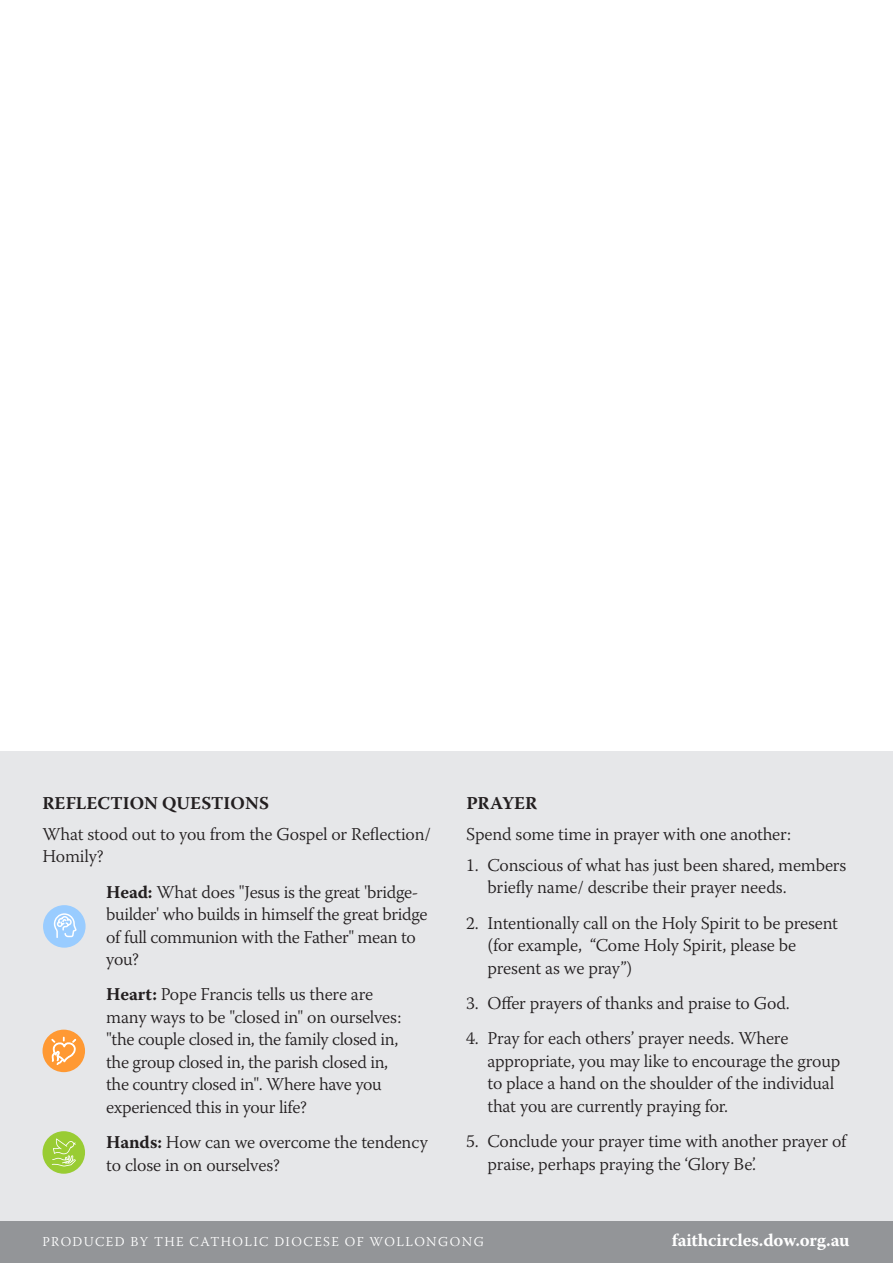
<style>
.page{position:relative;width:893px;height:1263px;background:#fff}
.page>*{position:absolute;margin:0;border:0;box-sizing:border-box;transform-origin:0 0}
.t1{font:300 18px/22.5px "Warnock Pro";letter-spacing:-.01em;color:#231f20}
.t2{font:300 18px "Warnock Pro";letter-spacing:.105em;color:#fff}
.t3{font:700 18px "Warnock Pro";letter-spacing:.005em;color:#231f20}
.t4{font:700 18px "Warnock Pro";letter-spacing:-.01em;color:#fff}
.t5{font:300 13.5px "Warnock Pro";letter-spacing:.1em;color:#fff}
.s1{font-weight:700}
</style>
<div class="page">
<div style="left:0;top:1220px;width:893px;height:43px;background:#939598"></div>
<div style="left:1px;top:751px;width:892px;height:470px;background:#e6e7e9"></div>
<div style="left:43px;top:905px;width:43px;height:43px;background:#9cf;border-radius:50%"></div>
<svg style="left:53px;top:913px;width:24px;height:25px"></svg>
<div style="left:43px;top:1030px;width:42px;height:42px;background:#f93;border-radius:50%"></div>
<svg style="left:51px;top:1037px;width:25px;height:28px"></svg>
<div style="left:43px;top:1131px;width:42px;height:43px;background:#9c3;border-radius:50%"></div>
<svg style="left:52px;top:1138px;width:24px;height:28px"></svg>
<p class="t3" style="left:43px;top:792px;width:228px">REFLECTION QUESTIONS</p>
<p class="t1" style="left:43px;top:822px;width:390px">What stood out to you from the Gospel or Reflection/<br>Homily?</p>
<p class="t1" style="left:106px;top:880px;width:323px"><span class="s1">Head:</span> What does "Jesus is the great 'bridge&shy;builder' who builds in himself the great bridge of full communion with the Father" mean to you?</p>
<p class="t1" style="left:106px;top:983px;width:297px"><span class="s1">Heart:</span> Pope Francis tells us there are many ways to be "closed in" on ourselves: "the couple closed in, the family closed in, the group closed in, the parish closed in, the country closed in". Where have you experienced this in your life?</p>
<p class="t1" style="left:106px;top:1131px;width:323px"><span class="s1">Hands:</span> How can we overcome the tendency to close in on ourselves?</p>
<p class="t3" style="left:466px;top:792px;width:72px">PRAYER</p>
<p class="t1" style="left:466px;top:822px;width:326px">Spend some time in prayer with one another:</p>
<p class="t1" style="left:487px;top:853px;width:360px;text-indent:-21px">1. Conscious of what has just been shared, members briefly name/ describe their prayer needs.</p>
<p class="t1" style="left:487px;top:911px;width:352px;text-indent:-21px">2. Intentionally call on the Holy Spirit to be present (for example, “Come Holy Spirit, please be present as we pray”)</p>
<p class="t1" style="left:466px;top:991px;width:325px">3. Offer prayers of thanks and praise to God.</p>
<p class="t1" style="left:487px;top:1027px;width:354px;text-indent:-21px">4. Pray for each others’ prayer needs. Where appropriate, you may like to encourage the group to place a hand on the shoulder of the individual that you are currently praying for.</p>
<p class="t1" style="left:487px;top:1129px;width:360px;text-indent:-21px">5. Conclude your prayer time with another prayer of praise, perhaps praying the ‘Glory Be’.</p>
<p class="t5" style="left:43px;top:1233px;width:443px">PRODUCED BY THE CATHOLIC DIOCESE OF WOLLONGONG</p>
<p class="t4" style="left:672px;top:1229px;width:179px">faithcircles.dow.org.au</p>
<p class="t2" style="left:43px;top:1233px;width:430px">PRODUCED BY THE CATHOLIC DIOCESE OF</p>
</div>
